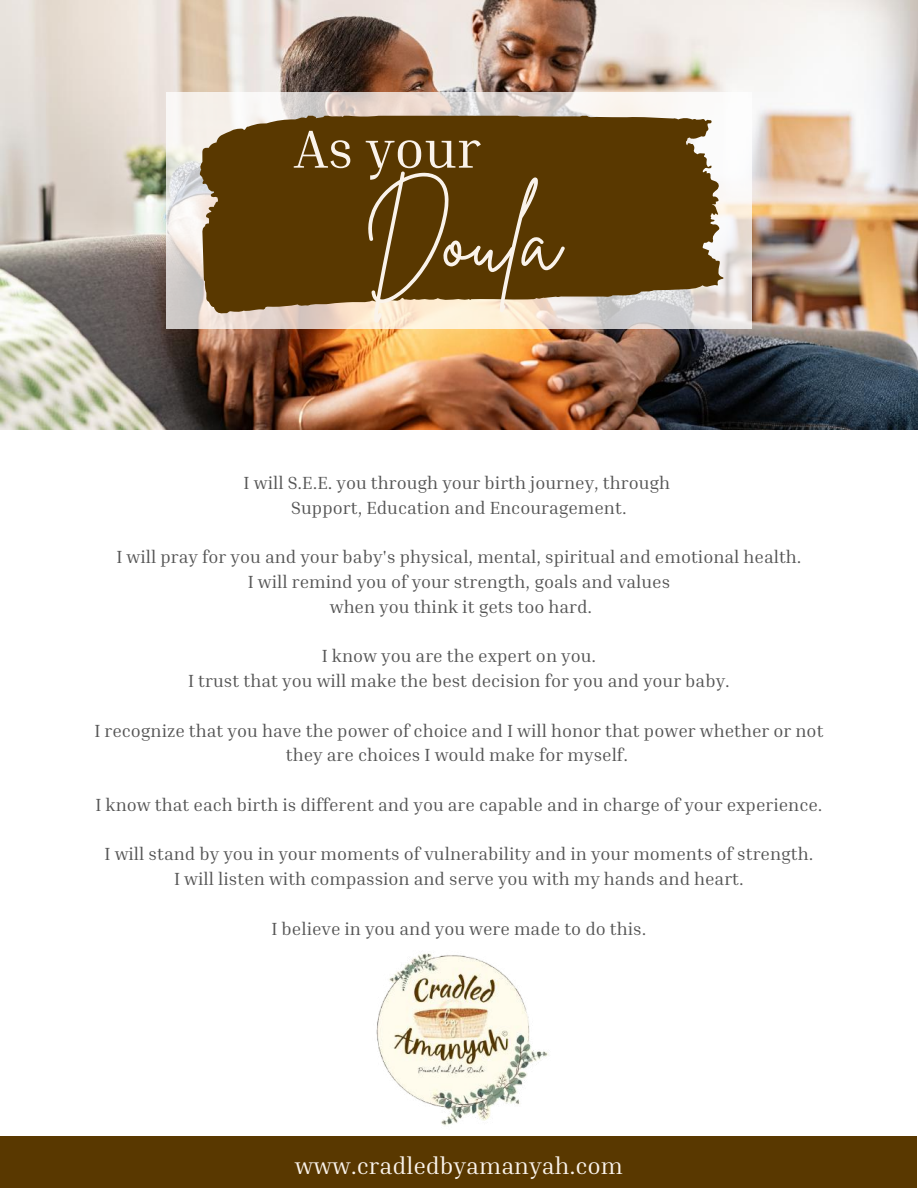
<style>
.page{position:relative;width:918px;height:1188px;background:#fff}
.page>*{position:absolute;margin:0;border:0;box-sizing:border-box;transform-origin:0 0}
.t1{font:95.25px "Brittany Signature";color:#faf3eb}
.t2{font:54.15px "Inria Serif";color:#faf3eb}
.t3{font:24px "Inria Serif";color:#faf3eb}
.t4{font:18px/24.8px "Inria Serif";color:#545454;text-align:center}
</style>
<div class="page">
<img style="left:0;top:0;width:918px;height:430px">
<svg style="left:166px;top:92px;width:586px;height:236px"></svg>
<img style="left:376px;top:953px;width:173px;height:173px">
<svg style="left:199px;top:116px;width:524px;height:198px;background:#6a4c1a"></svg>
<div style="left:0;top:1136px;width:917px;height:52px;background:#593800"></div>
<h2 class="t2" style="left:294px;top:115px;width:188px">As your</h2>
<h1 class="t1" style="left:364px;top:177px;width:197px">Doula</h1>
<p class="t4" style="left:244px;top:470px;width:428px">I will S.E.E. you through your birth journey, through<br>Support, Education and Encouragement.</p>
<p class="t4" style="left:116px;top:544px;width:687px">I will pray for you and your baby's physical, mental, spiritual and emotional health.<br>I will remind you of your strength, goals and values<br>when you think it gets too hard.</p>
<p class="t4" style="left:188px;top:643px;width:543px">I know you are the expert on you.<br>I trust that you will make the best decision for you and your baby.</p>
<p class="t4" style="left:94px;top:717px;width:731px">I recognize that you have the power of choice and I will honor that power whether or not they are choices I would make for myself.</p>
<p class="t4" style="left:95px;top:792px;width:729px">I know that each birth is different and you are capable and in charge of your experience.</p>
<p class="t4" style="left:105px;top:841px;width:710px">I will stand by you in your moments of vulnerability and in your moments of strength.<br>I will listen with compassion and serve you with my hands and heart.</p>
<p class="t4" style="left:272px;top:915px;width:376px">I believe in you and you were made to do this.</p>
<h3 class="t3" style="left:295px;top:1151px;width:330px">www.cradledbyamanyah.com</h3>
</div>
